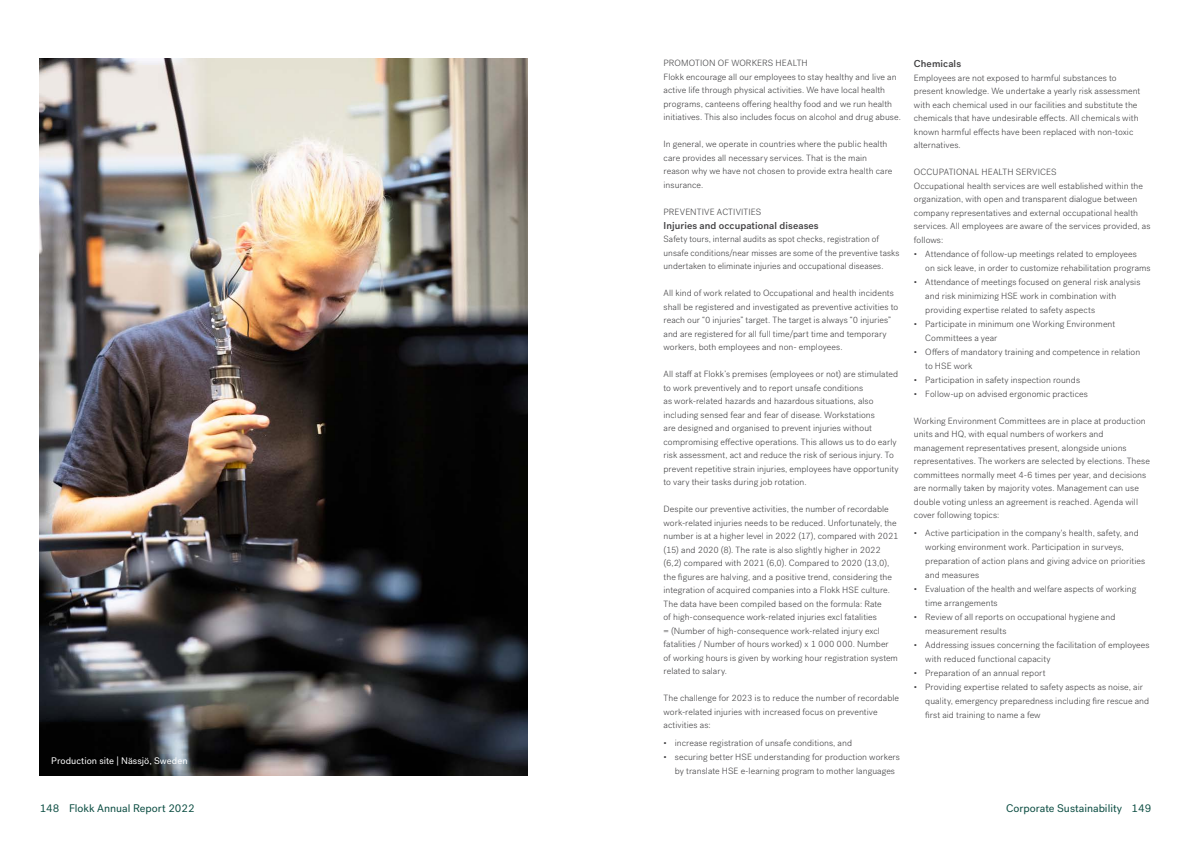
<style>
.page{position:relative;width:1191px;height:842px;background:#fff}
.page>*{position:absolute;margin:0;border:0;box-sizing:border-box;transform-origin:0 0}
.t1{font:11px "Post Grotesk";color:#0a4c41}
.t2{font:500 10px "Post Grotesk";letter-spacing:.01em;color:#414042}
.t3{font:9.5px "Post Grotesk";letter-spacing:.005em;color:#fff}
.t4{font:300 9px/13.5px "Post Grotesk";letter-spacing:.005em;color:#414042}
</style>
<div class="page">
<img style="left:40px;top:59px;width:487px;height:716px">
<p class="t4" style="left:663px;top:57px;width:239px">PROMOTION OF WORKERS HEALTH<br>Flokk encourage all our employees to stay healthy and live an active life through physical activities. We have local health programs, canteens offering healthy food and we run health initiatives. This also includes focus on alcohol and drug abuse.</p>
<p class="t4" style="left:663px;top:138px;width:230px">In general, we operate in countries where the public health care provides all necessary services. That is the main reason why we have not chosen to provide extra health care insurance.</p>
<p class="t4" style="left:663px;top:205px;width:99px">PREVENTIVE ACTIVITIES</p>
<p class="t2" style="left:663px;top:219px;width:157px">Injuries and occupational diseases</p>
<p class="t4" style="left:663px;top:233px;width:237px">Safety tours, internal audits as spot checks, registration of unsafe conditions/near misses are some of the preventive tasks undertaken to eliminate injuries and occupational diseases.</p>
<p class="t4" style="left:663px;top:287px;width:236px">All kind of work related to Occupational and health incidents shall be registered and investigated as preventive activities to reach our “0 injuries” target. The target is always “0 injuries” and are registered for all full time/part time and temporary workers, both employees and non- employees.</p>
<p class="t4" style="left:663px;top:368px;width:237px">All staff at Flokk’s premises (employees or not) are stimulated to work preventively and to report unsafe conditions<br>as work-related hazards and hazardous situations, also including sensed fear and fear of disease. Workstations<br>are designed and organised to prevent injuries without compromising effective operations. This allows us to do early risk assessment, act and reduce the risk of serious injury. To prevent repetitive strain injuries, employees have opportunity to vary their tasks during job rotation.</p>
<p class="t4" style="left:663px;top:503px;width:236px">Despite our preventive activities, the number of recordable work-related injuries needs to be reduced. Unfortunately, the number is at a higher level in 2022 (17), compared with 2021 (15) and 2020 (8). The rate is also slightly higher in 2022 (6,2) compared with 2021 (6,0). Compared to 2020 (13,0), the figures are halving, and a positive trend, considering the integration of acquired companies into a Flokk HSE culture.<br>The data have been compiled based on the formula: Rate<br>of high-consequence work-related injuries excl fatalities<br>= (Number of high-consequence work-related injury excl fatalities / Number of hours worked) x 1 000 000. Number<br>of working hours is given by working hour registration system related to salary.</p>
<p class="t4" style="left:663px;top:692px;width:237px">The challenge for 2023 is to reduce the number of recordable work-related injuries with increased focus on preventive activities as:</p>
<p class="t4" style="left:663px;top:736px;width:190px">• increase registration of unsafe conditions, and</p>
<p class="t4" style="left:675px;top:750px;width:227px;line-height:14px;text-indent:-11px">• securing better HSE understanding for production workers by translate HSE e-learning program to mother languages</p>
<p class="t2" style="left:914px;top:58px;width:49px">Chemicals</p>
<p class="t4" style="left:914px;top:71px;width:228px">Employees are not exposed to harmful substances to present knowledge. We undertake a yearly risk assessment with each chemical used in our facilities and substitute the chemicals that have undesirable effects. All chemicals with known harmful effects have been replaced with non-toxic alternatives.</p>
<p class="t4" style="left:914px;top:165px;width:238px">OCCUPATIONAL HEALTH SERVICES<br>Occupational health services are well established within the organization, with open and transparent dialogue between company representatives and external occupational health services. All employees are aware of the services provided, as follows:</p>
<p class="t4" style="left:925px;top:247px;width:227px;line-height:14px;text-indent:-11px">• Attendance of follow-up meetings related to employees<br>on sick leave, in order to customize rehabilitation programs</p>
<p class="t4" style="left:925px;top:275px;width:217px;line-height:14px;text-indent:-11px">• Attendance of meetings focused on general risk analysis and risk minimizing HSE work in combination with providing expertise related to safety aspects</p>
<p class="t4" style="left:925px;top:317px;width:191px;line-height:14px;text-indent:-11px">• Participate in minimum one Working Environment<br>Committees a year</p>
<p class="t4" style="left:925px;top:345px;width:216px;line-height:14px;text-indent:-11px">• Offers of mandatory training and competence in relation to HSE work</p>
<p class="t4" style="left:914px;top:373px;width:168px">• Participation in safety inspection rounds</p>
<p class="t4" style="left:914px;top:387px;width:175px">• Follow-up on advised ergonomic practices</p>
<p class="t4" style="left:914px;top:414px;width:237px">Working Environment Committees are in place at production units and HQ, with equal numbers of workers and management representatives present, alongside unions representatives. The workers are selected by elections. These committees normally meet 4-6 times per year, and decisions are normally taken by majority votes. Management can use double voting unless an agreement is reached. Agenda will cover following topics:</p>
<p class="t4" style="left:925px;top:526px;width:221px;line-height:14px;text-indent:-11px">• Active participation in the company's health, safety, and working environment work. Participation in surveys, preparation of action plans and giving advice on priorities and measures</p>
<p class="t4" style="left:925px;top:582px;width:212px;line-height:14px;text-indent:-11px">• Evaluation of the health and welfare aspects of working time arrangements</p>
<p class="t4" style="left:925px;top:610px;width:192px;line-height:14px;text-indent:-11px">• Review of all reports on occupational hygiene and measurement results</p>
<p class="t4" style="left:925px;top:638px;width:226px;line-height:14px;text-indent:-11px">• Addressing issues concerning the facilitation of employees with reduced functional capacity</p>
<p class="t4" style="left:914px;top:666px;width:133px">• Preparation of an annual report</p>
<p class="t4" style="left:925px;top:680px;width:225px;line-height:14px;text-indent:-11px">• Providing expertise related to safety aspects as noise, air quality, emergency preparedness including fire rescue and first aid training to name a few</p>
<p class="t3" style="left:51px;top:755px;width:138px">Production site | Nässjö, Sweden</p>
<p class="t1" style="left:40px;top:801px;width:156px">148 Flokk Annual Report 2022</p>
<p class="t1" style="left:1006px;top:801px;width:146px">Corporate Sustainability 149</p>
</div>
